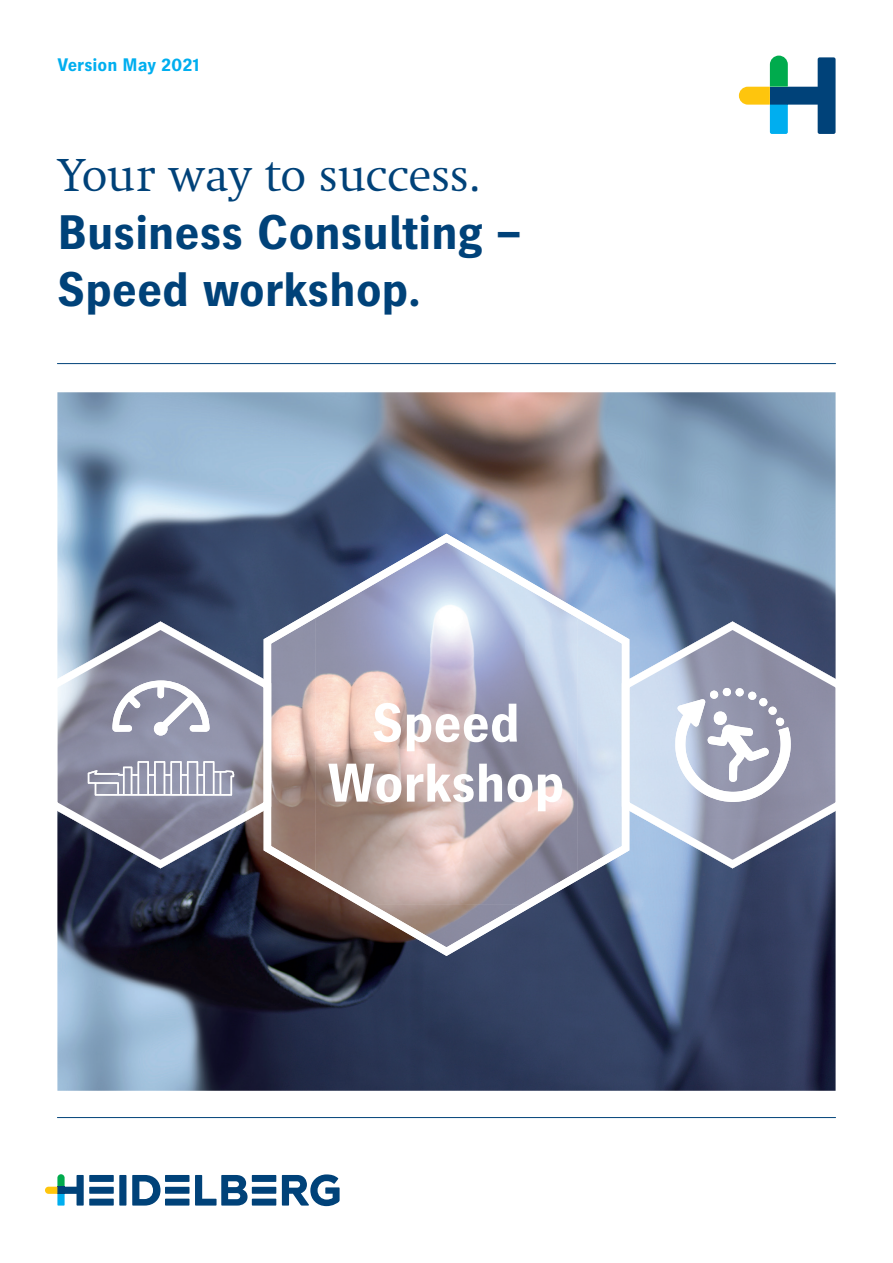
<style>
.page{position:relative;width:893px;height:1263px;background:#fff}
.page>*{position:absolute;margin:0;border:0;box-sizing:border-box;transform-origin:0 0}
.t1{font:700 54px/60px "Heidelberg Gothic Ml";letter-spacing:-.01em;color:#fff;text-align:center}
.t2{font:700 48px/57.4px "Heidelberg Gothic Ml";letter-spacing:-.01em;color:#004279}
.t3{font:48px "Heidelberg Antiqua ML";letter-spacing:-.015em;color:#004279}
.t4{font:700 18px "Heidelberg Gothic Ml";letter-spacing:-.005em;color:#00aeef}
</style>
<div class="page">
<svg style="left:132px;top:1175px;width:28px;height:30px"></svg>
<div style="left:119px;top:1175px;width:7px;height:30px;background:#004279"></div>
<div style="left:89px;top:1175px;width:25px;height:7px;background:#004279"></div>
<div style="left:89px;top:1187px;width:25px;height:7px;background:#004279"></div>
<div style="left:89px;top:1198px;width:25px;height:7px;background:#004279"></div>
<div style="left:165px;top:1175px;width:24px;height:7px;background:#004279"></div>
<div style="left:165px;top:1187px;width:24px;height:7px;background:#004279"></div>
<div style="left:165px;top:1198px;width:24px;height:7px;background:#004279"></div>
<svg style="left:195px;top:1175px;width:53px;height:30px"></svg>
<div style="left:252px;top:1175px;width:24px;height:7px;background:#004279"></div>
<div style="left:252px;top:1187px;width:24px;height:7px;background:#004279"></div>
<div style="left:252px;top:1198px;width:24px;height:7px;background:#004279"></div>
<svg style="left:282px;top:1174px;width:58px;height:32px"></svg>
<svg style="left:45px;top:1174px;width:39px;height:31px"></svg>
<svg style="left:739px;top:56px;width:97px;height:78px"></svg>
<img style="left:57px;top:392px;width:779px;height:699px">
<hr style="left:57px;top:1117px;width:779px;height:1px;background:#004279">
<hr style="left:57px;top:363px;width:779px;height:1px;background:#004279">
<svg style="left:264px;top:534px;width:365px;height:422px;background:#9e9ba9"></svg>
<svg style="left:57px;top:617px;width:221px;height:256px;background:#8a8c9e"></svg>
<svg style="left:618px;top:617px;width:218px;height:256px"></svg>
<p class="t4" style="left:57px;top:55px;width:144px">Version May 2021</p>
<p class="t3" style="left:57px;top:149px;width:425px">Your way to success.</p>
<p class="t2" style="left:57px;top:205px;width:467px">Business Consulting –<br>Speed workshop.</p>
<p class="t1" style="left:328px;top:695px;width:238px">Speed<br>Workshop</p>
</div>
